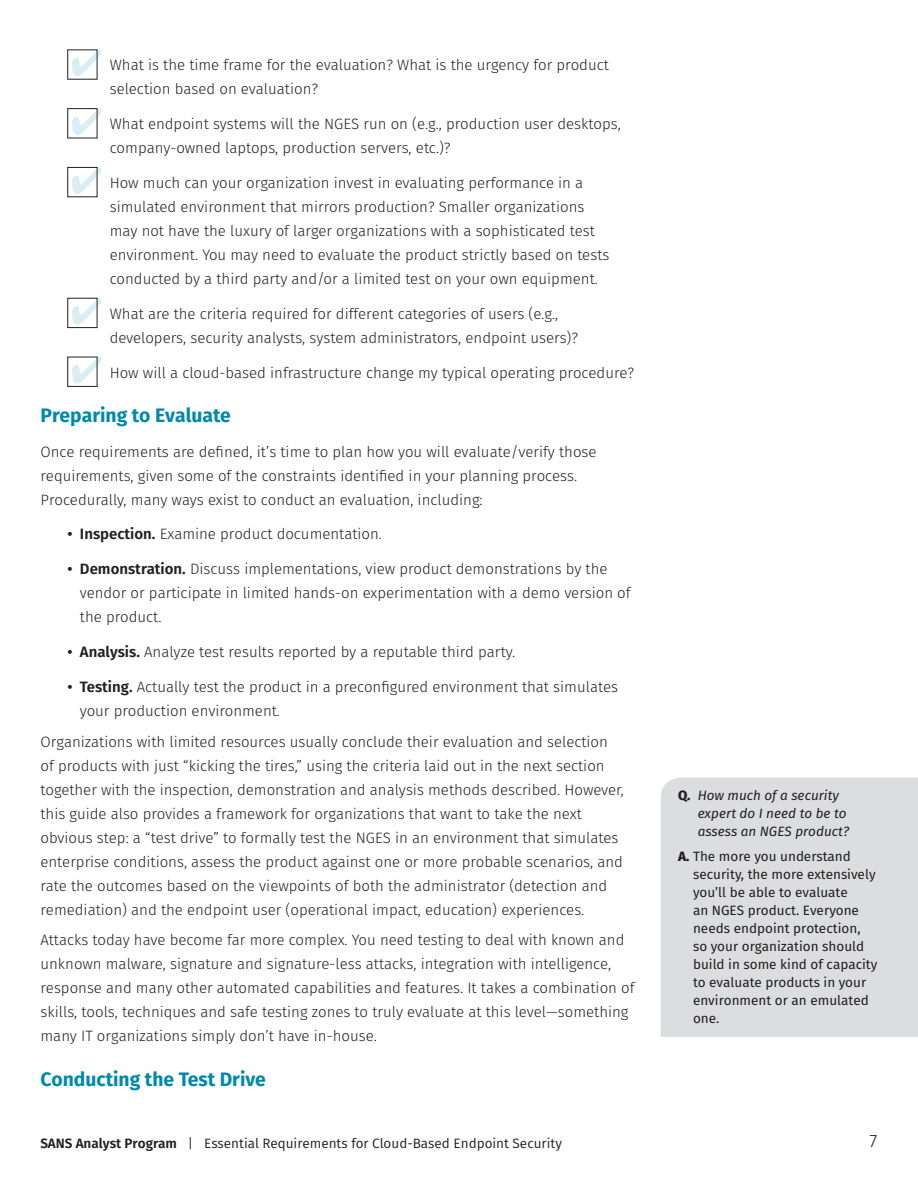
<style>
.page{position:relative;width:918px;height:1188px;background:#fff}
.page>*{position:absolute;margin:0;border:0;box-sizing:border-box;transform-origin:0 0}
.t1{font:700 19.5px "Fira Sans";color:#008aaa}
.t2{font:300 18px "Fira Sans";color:#231f20}
.t3{font:300 15px/24px "Fira Sans";color:#231f20}
.t4{font:13.5px/18px "Fira Sans";color:#231f20}
.t5{font:13.5px "Fira Sans";color:#231f20}
.t6{font:italic 13.5px/18px "Fira Sans";color:#231f20}
.s1{font-weight:600}
.s2{font-weight:800;font-style:normal}
.s3{font-weight:800}
</style>
<div class="page">
<svg style="left:72px;top:50px;width:29px;height:27px"></svg>
<svg style="left:72px;top:108px;width:29px;height:27px"></svg>
<svg style="left:72px;top:167px;width:29px;height:27px"></svg>
<div style="left:68px;top:298px;width:29px;height:30px;border:1px solid #231f20"></div>
<svg style="left:72px;top:298px;width:29px;height:27px"></svg>
<div style="left:68px;top:357px;width:29px;height:30px;border:1px solid #231f20"></div>
<svg style="left:72px;top:357px;width:29px;height:27px"></svg>
<div style="left:661px;top:778px;width:257px;height:259px;background:#dcddde"></div>
<p class="t3" style="left:110px;top:53px;width:501px">What is the time frame for the evaluation? What is the urgency for product selection based on evaluation?</p>
<p class="t3" style="left:110px;top:112px;width:513px">What endpoint systems will the NGES run on (e.g., production user desktops, company-owned laptops, production servers, etc.)?</p>
<p class="t3" style="left:110px;top:171px;width:501px">How much can your organization invest in evaluating performance in a simulated environment that mirrors production? Smaller organizations may not have the luxury of larger organizations with a sophisticated test environment. You may need to evaluate the product strictly based on tests conducted by a third party and/or a limited test on your own equipment.</p>
<p class="t3" style="left:110px;top:302px;width:470px">What are the criteria required for different categories of users (e.g., developers, security analysts, system administrators, endpoint users)?</p>
<p class="t3" style="left:110px;top:360px;width:526px">How will a cloud-based infrastructure change my typical operating procedure?</p>
<h1 class="t1" style="left:40px;top:401px;width:192px">Preparing to Evaluate</h1>
<p class="t3" style="left:40px;top:439px;width:558px">Once requirements are defined, it’s time to plan how you will evaluate/verify those requirements, given some of the constraints identified in your planning process.<br>Procedurally, many ways exist to conduct an evaluation, including:</p>
<p class="t3" style="left:68px;top:522px;width:316px"><span class="s1">• Inspection.</span> Examine product documentation.</p>
<p class="t3" style="left:80px;top:557px;width:552px;text-indent:-12px"><span class="s1">• Demonstration.</span> Discuss implementations, view product demonstrations by the vendor or participate in limited hands-on experimentation with a demo version of the product.</p>
<p class="t3" style="left:68px;top:640px;width:449px"><span class="s1">• Analysis.</span> Analyze test results reported by a reputable third party.</p>
<p class="t3" style="left:80px;top:675px;width:540px;text-indent:-12px"><span class="s1">• Testing.</span> Actually test the product in a preconfigured environment that simulates your production environment.</p>
<p class="t3" style="left:40px;top:729px;width:585px">Organizations with limited resources usually conclude their evaluation and selection of products with just “kicking the tires,” using the criteria laid out in the next section together with the inspection, demonstration and analysis methods described. However, this guide also provides a framework for organizations that want to take the next obvious step: a “test drive” to formally test the NGES in an environment that simulates enterprise conditions, assess the product against one or more probable scenarios, and rate the outcomes based on the viewpoints of both the administrator (detection and remediation) and the endpoint user (operational impact, education) experiences.</p>
<p class="t3" style="left:40px;top:928px;width:596px">Attacks today have become far more complex. You need testing to deal with known and unknown malware, signature and signature-less attacks, integration with intelligence, response and many other automated capabilities and features. It takes a combination of skills, tools, techniques and safe testing zones to truly evaluate at this level—something many IT organizations simply don’t have in-house.</p>
<h1 class="t1" style="left:40px;top:1065px;width:227px">Conducting the Test Drive</h1>
<p class="t5" style="left:40px;top:1133px;width:523px"><span class="s1">SANS Analyst Program</span> | Essential Requirements for Cloud-Based Endpoint Security</p>
<p class="t6" style="left:698px;top:787px;width:153px;text-indent:-19px"><span class="s2">Q.</span> How much of a security expert do I need to be to assess an NGES product?</p>
<p class="t4" style="left:693px;top:847px;width:186px;text-indent:-15px"><span class="s3">A.</span> The more you understand security, the more extensively you’ll be able to evaluate<br>an NGES product. Everyone needs endpoint protection, so your organization should build in some kind of capacity to evaluate products in your environment or an emulated one.</p>
<p class="t2" style="left:870px;top:1128px;width:9px">7</p>
</div>
